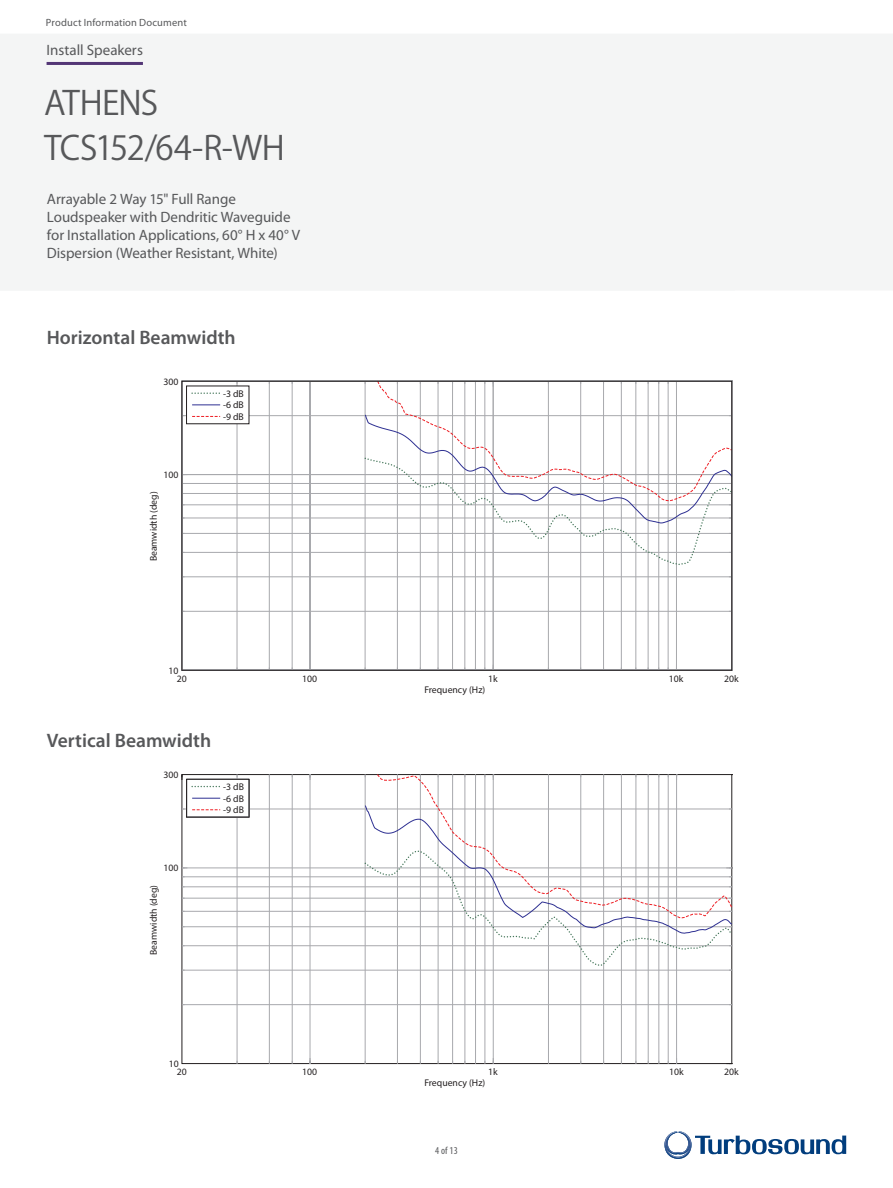
<style>
.page{position:relative;width:893px;height:1188px;background:#fff}
.page>*{position:absolute;margin:0;border:0;box-sizing:border-box;transform-origin:0 0}
.t1{font:33px/44.8px "Koz Go Pro Regular 90 pv RKSJ H";letter-spacing:-.03em;color:#57585a}
.t2{font:600 19.5px "Myriad Pro";color:#57585a}
.t3{font:15px/18px "Myriad Pro";letter-spacing:-.005em;color:#57585a}
.t4{font:10.5px "Myriad Pro";letter-spacing:.015em;color:#57585a}
.t5{font:condensed 10.5px "Myriad Pro";color:#57585a}
.t6{font:9.75px/11.7px "Myriad Pro";color:#231f20;text-align:justify}
</style>
<div class="page">
<img style="left:0;top:34px;width:893px;height:1120px">
<svg style="left:664px;top:1131px;width:182px;height:28px"></svg>
<hr style="left:47px;top:62px;width:96px;height:3px;background:#533676">
<svg style="left:184px;top:383px;width:546px;height:286px"></svg>
<hr style="left:237px;top:381px;width:1px;height:289px;background:#a8a9ad">
<hr style="left:269px;top:381px;width:1px;height:289px;background:#a8a9ad">
<hr style="left:292px;top:381px;width:1px;height:289px;background:#a8a9ad">
<hr style="left:310px;top:381px;width:1px;height:289px;background:#a8a9ad">
<hr style="left:365px;top:381px;width:1px;height:289px;background:#a8a9ad">
<hr style="left:397px;top:381px;width:1px;height:289px;background:#a8a9ad">
<hr style="left:420px;top:381px;width:1px;height:289px;background:#a8a9ad">
<hr style="left:438px;top:381px;width:1px;height:289px;background:#a8a9ad">
<hr style="left:452px;top:381px;width:1px;height:289px;background:#a8a9ad">
<hr style="left:465px;top:381px;width:1px;height:289px;background:#a8a9ad">
<hr style="left:475px;top:381px;width:1px;height:289px;background:#a8a9ad">
<hr style="left:485px;top:381px;width:1px;height:289px;background:#a8a9ad">
<hr style="left:493px;top:381px;width:1px;height:289px;background:#a8a9ad">
<hr style="left:548px;top:381px;width:1px;height:289px;background:#a8a9ad">
<hr style="left:580px;top:381px;width:1px;height:289px;background:#a8a9ad">
<hr style="left:603px;top:381px;width:1px;height:289px;background:#a8a9ad">
<hr style="left:621px;top:381px;width:1px;height:289px;background:#a8a9ad">
<hr style="left:636px;top:381px;width:1px;height:289px;background:#a8a9ad">
<hr style="left:648px;top:381px;width:1px;height:289px;background:#a8a9ad">
<hr style="left:658px;top:381px;width:1px;height:289px;background:#a8a9ad">
<hr style="left:668px;top:381px;width:1px;height:289px;background:#a8a9ad">
<svg style="left:726px;top:665px;width:7px;height:6px"></svg>
<hr style="left:182px;top:611px;width:550px;height:1px;background:#a8a9ad">
<hr style="left:182px;top:577px;width:550px;height:1px;background:#a8a9ad">
<hr style="left:182px;top:552px;width:550px;height:1px;background:#a8a9ad">
<hr style="left:182px;top:533px;width:550px;height:1px;background:#a8a9ad">
<hr style="left:182px;top:518px;width:550px;height:1px;background:#a8a9ad">
<hr style="left:182px;top:505px;width:550px;height:1px;background:#a8a9ad">
<hr style="left:182px;top:493px;width:550px;height:1px;background:#a8a9ad">
<hr style="left:182px;top:483px;width:550px;height:1px;background:#a8a9ad">
<hr style="left:182px;top:474px;width:550px;height:1px;background:#a8a9ad">
<hr style="left:182px;top:415px;width:550px;height:1px;background:#a8a9ad">
<svg style="left:363px;top:414px;width:371px;height:152px"></svg>
<svg style="left:377px;top:380px;width:356px;height:121px"></svg>
<div style="left:182px;top:381px;width:550px;height:290px;border:1px solid #231f20"></div>
<div style="left:187px;top:386px;width:62px;height:38px;background:#fff"></div>
<svg style="left:192px;top:392px;width:28px;height:2px"></svg>
<svg style="left:192px;top:404px;width:28px;height:1px"></svg>
<svg style="left:192px;top:416px;width:28px;height:1px"></svg>
<div style="left:182px;top:775px;width:550px;height:289px;background:#fff"></div>
<hr style="left:310px;top:775px;width:1px;height:289px;background:#a8a9ad">
<hr style="left:493px;top:775px;width:1px;height:289px;background:#a8a9ad">
<hr style="left:676px;top:775px;width:1px;height:289px;background:#a8a9ad">
<hr style="left:182px;top:868px;width:550px;height:1px;background:#a8a9ad">
<hr style="left:237px;top:775px;width:1px;height:289px;background:#a8a9ad">
<hr style="left:269px;top:775px;width:1px;height:289px;background:#a8a9ad">
<hr style="left:292px;top:775px;width:1px;height:289px;background:#a8a9ad">
<hr style="left:365px;top:775px;width:1px;height:289px;background:#a8a9ad">
<hr style="left:397px;top:775px;width:1px;height:289px;background:#a8a9ad">
<hr style="left:420px;top:775px;width:1px;height:289px;background:#a8a9ad">
<hr style="left:438px;top:775px;width:1px;height:289px;background:#a8a9ad">
<hr style="left:452px;top:775px;width:1px;height:289px;background:#a8a9ad">
<hr style="left:465px;top:775px;width:1px;height:289px;background:#a8a9ad">
<hr style="left:475px;top:775px;width:1px;height:289px;background:#a8a9ad">
<hr style="left:485px;top:775px;width:1px;height:289px;background:#a8a9ad">
<hr style="left:548px;top:775px;width:1px;height:289px;background:#a8a9ad">
<hr style="left:580px;top:775px;width:1px;height:289px;background:#a8a9ad">
<hr style="left:603px;top:775px;width:1px;height:289px;background:#a8a9ad">
<hr style="left:621px;top:775px;width:1px;height:289px;background:#a8a9ad">
<hr style="left:636px;top:775px;width:1px;height:289px;background:#a8a9ad">
<hr style="left:648px;top:775px;width:1px;height:289px;background:#a8a9ad">
<hr style="left:659px;top:775px;width:1px;height:289px;background:#a8a9ad">
<hr style="left:668px;top:775px;width:1px;height:289px;background:#a8a9ad">
<hr style="left:182px;top:1004px;width:550px;height:1px;background:#a8a9ad">
<hr style="left:182px;top:970px;width:550px;height:1px;background:#a8a9ad">
<hr style="left:182px;top:945px;width:550px;height:1px;background:#a8a9ad">
<hr style="left:182px;top:926px;width:550px;height:1px;background:#a8a9ad">
<hr style="left:182px;top:911px;width:550px;height:1px;background:#a8a9ad">
<hr style="left:182px;top:898px;width:550px;height:1px;background:#a8a9ad">
<hr style="left:182px;top:887px;width:550px;height:1px;background:#a8a9ad">
<hr style="left:182px;top:877px;width:550px;height:1px;background:#a8a9ad">
<hr style="left:182px;top:809px;width:550px;height:1px;background:#a8a9ad">
<svg style="left:363px;top:849px;width:371px;height:118px"></svg>
<svg style="left:364px;top:805px;width:369px;height:129px"></svg>
<svg style="left:376px;top:774px;width:357px;height:145px"></svg>
<svg style="left:182px;top:774px;width:67px;height:43px"></svg>
<div style="left:186px;top:779px;width:63px;height:38px;border:1px solid #231f20"></div>
<p class="t4" style="left:46px;top:18px;width:142px">Product Information Document</p>
<p class="t3" style="left:47px;top:42px;width:98px">Install Speakers</p>
<h1 class="t1" style="left:44px;top:85px;width:243px">ATHENS<br>TCS152/64-R-WH</h1>
<p class="t3" style="left:47px;top:191px;width:255px">Arrayable 2 Way 15" Full Range Loudspeaker with Dendritic Waveguide for Installation Applications, 60° H x 40° V Dispersion (Weather Resistant, White)</p>
<h2 class="t2" style="left:47px;top:330px;width:190px">Horizontal Beamwidth</h2>
<p class="t6" style="left:163px;top:376px;width:17px">300</p>
<p class="t6" style="left:163px;top:470px;width:17px">100</p>
<p class="t6" style="left:149px;top:561px;width:71px;rotate:-90deg">Beamwidth (deg)</p>
<p class="t6" style="left:223px;top:388px;width:22px">-3 dB -6 dB -9 dB</p>
<p class="t6" style="left:169px;top:665px;width:12px">10</p>
<p class="t6" style="left:177px;top:673px;width:12px">20</p>
<p class="t6" style="left:302px;top:673px;width:17px">100</p>
<p class="t6" style="left:488px;top:673px;width:11px">1k</p>
<p class="t6" style="left:669px;top:673px;width:16px">10k</p>
<p class="t6" style="left:724px;top:673px;width:16px">20k</p>
<h2 class="t2" style="left:47px;top:733px;width:166px">Vertical Beamwidth</h2>
<p class="t6" style="left:163px;top:770px;width:16px">300</p>
<p class="t6" style="left:223px;top:782px;width:22px">-3 dB -6 dB -9 dB</p>
<p class="t6" style="left:163px;top:863px;width:16px">100</p>
<p class="t6" style="left:149px;top:955px;width:71px;rotate:-90deg">Beamwidth (deg)</p>
<p class="t6" style="left:424px;top:685px;width:63px">Frequency (Hz)</p>
<p class="t6" style="left:169px;top:1059px;width:11px">10</p>
<p class="t6" style="left:177px;top:1067px;width:11px">20</p>
<p class="t6" style="left:302px;top:1067px;width:16px">100</p>
<p class="t6" style="left:488px;top:1067px;width:11px">1k</p>
<p class="t6" style="left:669px;top:1067px;width:16px">10k</p>
<p class="t6" style="left:724px;top:1067px;width:16px">20k</p>
<p class="t6" style="left:424px;top:1078px;width:62px">Frequency (Hz)</p>
<p class="t5" style="left:435px;top:1147px;width:24px">4 of 13</p>
</div>
